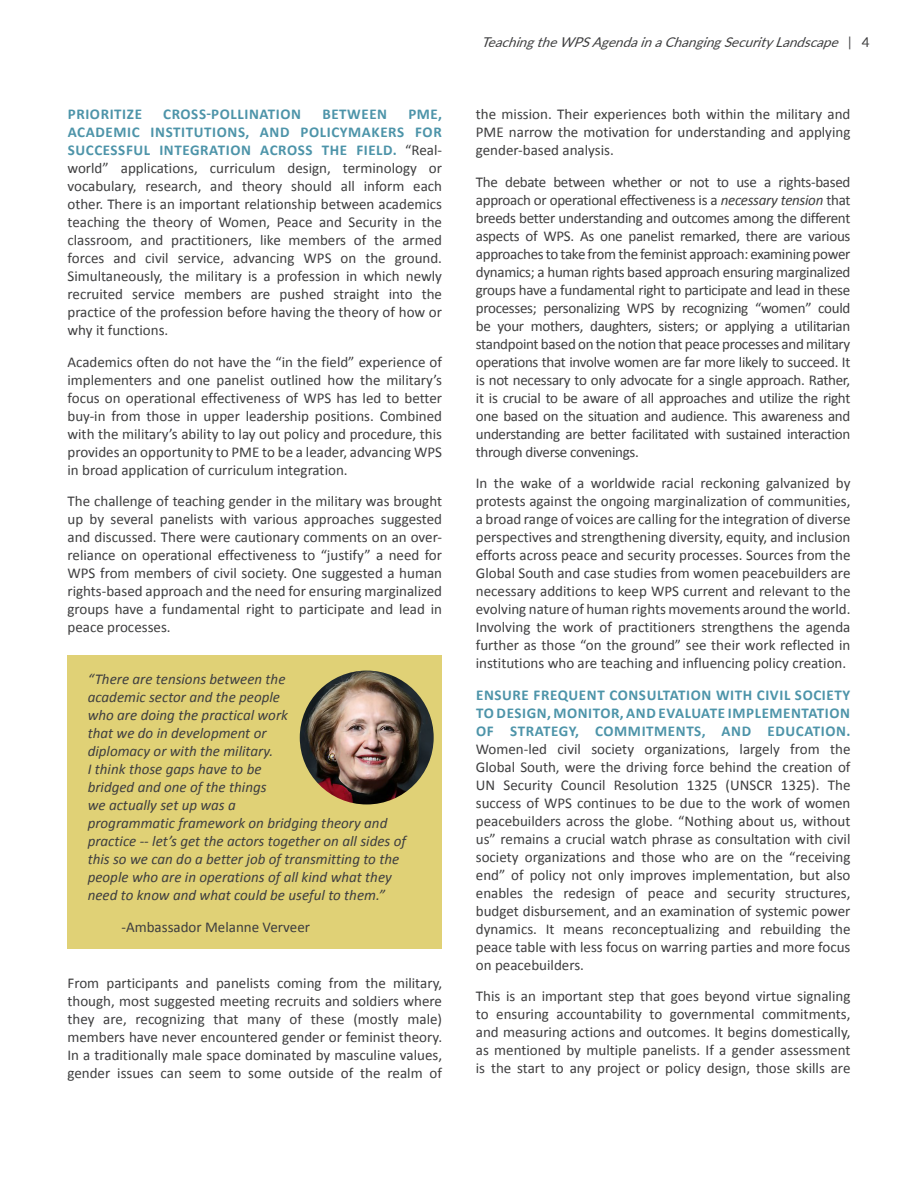
<style>
.page{position:relative;width:918px;height:1188px;background:#fff}
.page>*{position:absolute;margin:0;border:0;box-sizing:border-box;transform-origin:0 0}
.Body{font:15px/18px "Calibri";color:#3e3e3f;text-align:justify}
.Box-_column_indented{font:italic 15px/18px "Calibri";color:#3e3e3f}
.Body-2{font:700 15px "Calibri";letter-spacing:.04em;color:#4d94a9}
.Box-_column_indented-2{font:15px "Calibri";color:#3e3e3f}
.t1{font:italic 13.5px "Lato";color:#3e3e3f}
.s1{font-weight:700;color:#4d94a9}
.s2{font-style:normal}
.s3{font-style:italic}
</style>
<div class="page">
<div style="left:68px;top:655px;width:374px;height:293px;background:#e0d176"></div>
<img style="left:300px;top:671px;width:134px;height:133px;border-radius:67px">
<p class="Body-2" style="left:68px;top:105px;width:76px">PRIORITIZE</p>
<p class="Body-2" style="left:163px;top:105px;width:139px">CROSS-POLLINATION</p>
<p class="Body-2" style="left:322px;top:105px;width:66px">BETWEEN</p>
<p class="Body" style="left:68px;top:105px;width:376px;text-indent:341px"><span class="s1">PME, ACADEMIC INSTITUTIONS, AND POLICYMAKERS FOR SUCCESSFUL INTEGRATION ACROSS THE FIELD.</span> “Real&shy;world” applications, curriculum design, terminology or vocabulary, research, and theory should all inform each other. There is an important relationship between academics teaching the theory of Women, Peace and Security in the classroom, and practitioners, like members of the armed forces and civil service, advancing WPS on the ground.<br>Simultaneously, the military is a profession in which newly recruited service members are pushed straight into the practice of the profession before having the theory of how or why it functions.</p>
<p class="Body" style="left:68px;top:353px;width:376px">Academics often do not have the “in the field” experience of implementers and one panelist outlined how the military’s focus on operational effectiveness of WPS has led to better buy-in from those in upper leadership positions. Combined with the military’s ability to lay out policy and procedure, this provides an opportunity to PME to be a leader, advancing WPS in broad application of curriculum integration.</p>
<p class="Body" style="left:68px;top:492px;width:376px">The challenge of teaching gender in the military was brought up by several panelists with various approaches suggested and discussed. There were cautionary comments on an over&shy;reliance on operational effectiveness to “justify” a need for WPS from members of civil society. One suggested a human rights-based approach and the need for ensuring marginalized groups have a fundamental right to participate and lead in peace processes.</p>
<p class="Box-_column_indented" style="left:88px;top:670px;width:320px">“There are tensions between the<br>academic sector and the people<br>who are doing the practical work<br>that we do in development or<br>diplomacy or with the military.<br>I think those gaps have to be<br>bridged and one of the things<br>we actually set up was a<br>programmatic framework on bridging theory and practice -- let’s get the actors together on all sides of this so we can do a better job of transmitting to the people who are in operations of all kind what they need to know and what could be useful to them.”</p>
<p class="Box-_column_indented-2" style="left:122px;top:917px;width:190px">-Ambassador Melanne Verveer</p>
<p class="Body" style="left:68px;top:974px;width:376px">From participants and panelists coming from the military, though, most suggested meeting recruits and soldiers where they are, recognizing that many of these (mostly male) members have never encountered gender or feminist theory.<br>In a traditionally male space dominated by masculine values, gender issues can seem to some outside of the realm of</p>
<p class="t1" style="left:481px;top:32px;width:390px">TeachingtheWPSAgendainaChangingSecurityLandscape <span class="s2">| 4</span></p>
<p class="Body" style="left:476px;top:105px;width:376px">the mission. Their experiences both within the military and PME narrow the motivation for understanding and applying gender-based analysis.</p>
<p class="Body" style="left:476px;top:173px;width:376px">The debate between whether or not to use a rights-based approach or operational effectiveness is a <span class="s3">necessary tension</span> that breeds better understanding and outcomes among the different aspects of WPS. As one panelist remarked, there are various approaches to take from the feminist approach: examining power dynamics; a human rights based approach ensuring marginalized groups have a fundamental right to participate and lead in these processes; personalizing WPS by recognizing “women” could be your mothers, daughters, sisters; or applying a utilitarian standpoint based on the notion that peace processes and military operations that involve women are far more likely to succeed. It is not necessary to only advocate for a single approach. Rather, it is crucial to be aware of all approaches and utilize the right one based on the situation and audience. This awareness and understanding are better facilitated with sustained interaction through diverse convenings.</p>
<p class="Body" style="left:476px;top:474px;width:376px">In the wake of a worldwide racial reckoning galvanized by protests against the ongoing marginalization of communities, a broad range of voices are calling for the integration of diverse perspectives and strengthening diversity, equity, and inclusion efforts across peace and security processes. Sources from the Global South and case studies from women peacebuilders are necessary additions to keep WPS current and relevant to the evolving nature of human rights movements around the world.<br>Involving the work of practitioners strengthens the agenda further as those “on the ground” see their work reflected in institutions who are teaching and influencing policy creation.</p>
<p class="Body" style="left:476px;top:686px;width:376px"><span class="s1">ENSURE FREQUENT CONSULTATION WITH CIVIL SOCIETY TO DESIGN, MONITOR, AND EVALUATE IMPLEMENTATION OF STRATEGY, COMMITMENTS, AND EDUCATION.<br></span>Women-led civil society organizations, largely from the Global South, were the driving force behind the creation of UN Security Council Resolution 1325 (UNSCR 1325). The success of WPS continues to be due to the work of women peacebuilders across the globe. “Nothing about us, without us” remains a crucial watch phrase as consultation with civil society organizations and those who are on the “receiving end” of policy not only improves implementation, but also enables the redesign of peace and security structures, budget disbursement, and an examination of systemic power dynamics. It means reconceptualizing and rebuilding the peace table with less focus on warring parties and more focus on peacebuilders.</p>
<p class="Body" style="left:476px;top:987px;width:376px">This is an important step that goes beyond virtue signaling to ensuring accountability to governmental commitments, and measuring actions and outcomes. It begins domestically, as mentioned by multiple panelists. If a gender assessment is the start to any project or policy design, those skills are</p>
</div>
